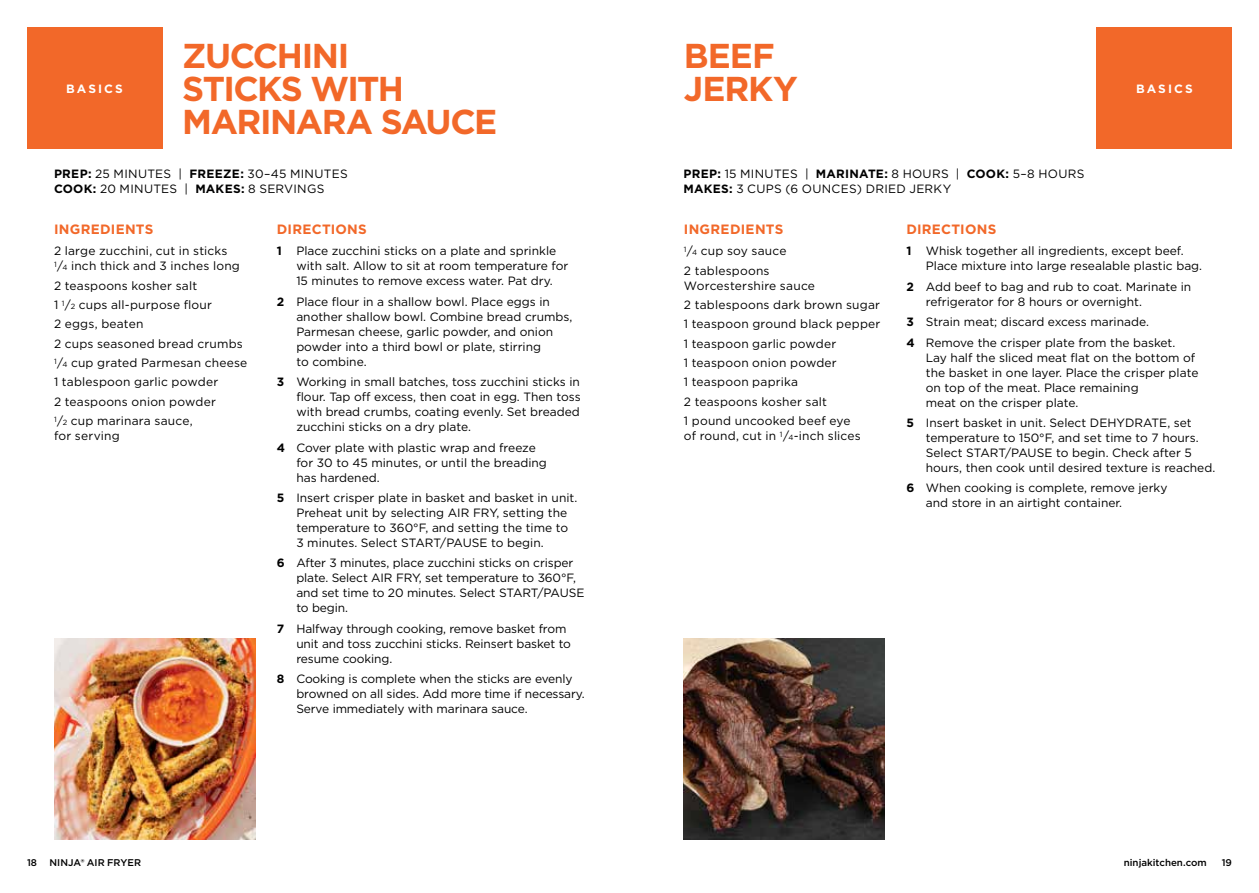
<style>
.page{position:relative;width:1259px;height:893px;background:#fff}
.page>*{position:absolute;margin:0;border:0;box-sizing:border-box;transform-origin:0 0}
.t1{font:700 34.5px/33px "Gotham";letter-spacing:-.045em;color:#f26829}
.t2{font:700 13.5px "Gotham";letter-spacing:.02em;color:#f26829}
.t3{font:12px/15px "Gotham";color:#000}
.t4{font:12px/15px "Gotham";letter-spacing:.025em;color:#000}
.t5{font:700 12px "Gotham";letter-spacing:.17em;color:#fff}
.t6{font:500 9.75px "Gotham";color:#000}
.s1{font-weight:700}
.s2{font-size:7.5px}
</style>
<div class="page">
<div style="left:1097px;top:27px;width:135px;height:121px;background:#f26829"></div>
<div style="left:27px;top:27px;width:135px;height:121px;background:#f26829"></div>
<img style="left:684px;top:638px;width:201px;height:201px">
<img style="left:54px;top:638px;width:201px;height:201px">
<h1 class="t1" style="left:182px;top:39px;width:316px">ZUCCHINI<br>STICKS WITH<br>MARINARA SAUCE</h1>
<p class="t4" style="left:54px;top:166px;width:295px"><span class="s1">PREP:</span> 25 MINUTES | <span class="s1">FREEZE:</span> 30–45 MINUTES<br><span class="s1">COOK:</span> 20 MINUTES | <span class="s1">MAKES:</span> 8 SERVINGS</p>
<p class="t5" style="left:66px;top:80px;width:58px">BASICS</p>
<p class="t2" style="left:54px;top:220px;width:101px">INGREDIENTS</p>
<p class="t3" style="left:54px;top:243px;width:187px">2 large zucchini, cut in sticks<br><sup>1</sup>/<span class="s2">4</span> inch thick and 3 inches long</p>
<p class="t3" style="left:54px;top:275px;width:195px;line-height:19.4px">2 teaspoons kosher salt<br>1 <sup>1</sup>/<span class="s2">2</span> cups all-purpose flour<br>2 eggs, beaten<br>2 cups seasoned bread crumbs<br><sup>1</sup>/<span class="s2">4</span> cup grated Parmesan cheese<br>1 tablespoon garlic powder<br>2 teaspoons onion powder<br><sup>1</sup>/<span class="s2">2</span> cup marinara sauce,</p>
<p class="t3" style="left:54px;top:428px;width:67px">for serving</p>
<p class="t2" style="left:277px;top:220px;width:91px">DIRECTIONS</p>
<p class="t3" style="left:296px;top:243px;width:274px;text-indent:-20px"><span class="s1">1</span> Place zucchini sticks on a plate and sprinkle with salt. Allow to sit at room temperature for<br>15 minutes to remove excess water. Pat dry.</p>
<p class="t3" style="left:296px;top:294px;width:278px;text-indent:-20px"><span class="s1">2</span> Place flour in a shallow bowl. Place eggs in another shallow bowl. Combine bread crumbs, Parmesan cheese, garlic powder, and onion powder into a third bowl or plate, stirring<br>to combine.</p>
<p class="t3" style="left:296px;top:374px;width:286px;text-align:justify;text-indent:-20px"><span class="s1">3</span> Working in small batches, toss zucchini sticks in flour. Tap off excess, then coat in egg. Then toss with bread crumbs, coating evenly. Set breaded zucchini sticks on a dry plate.</p>
<p class="t3" style="left:296px;top:440px;width:252px;text-indent:-20px"><span class="s1">4</span> Cover plate with plastic wrap and freeze for 30 to 45 minutes, or until the breading has hardened.</p>
<p class="t3" style="left:296px;top:490px;width:282px;text-indent:-20px"><span class="s1">5</span> Insert crisper plate in basket and basket in unit.<br>Preheat unit by selecting AIR FRY, setting the temperature to 360°F, and setting the time to 3 minutes. Select START/PAUSE to begin.</p>
<p class="t3" style="left:296px;top:555px;width:290px;text-indent:-20px"><span class="s1">6</span> After 3 minutes, place zucchini sticks on crisper plate. Select AIR FRY, set temperature to 360°F, and set time to 20 minutes. Select START/PAUSE to begin.</p>
<p class="t3" style="left:296px;top:621px;width:276px;text-indent:-20px"><span class="s1">7</span> Halfway through cooking, remove basket from unit and toss zucchini sticks. Reinsert basket to resume cooking.</p>
<p class="t3" style="left:296px;top:671px;width:290px;text-indent:-20px"><span class="s1">8</span> Cooking is complete when the sticks are evenly browned on all sides. Add more time if necessary.<br>Serve immediately with marinara sauce.</p>
<h1 class="t1" style="left:684px;top:39px;width:115px">BEEF<br>JERKY</h1>
<p class="t4" style="left:683px;top:166px;width:402px"><span class="s1">PREP:</span> 15 MINUTES | <span class="s1">MARINATE:</span> 8 HOURS | <span class="s1">COOK:</span> 5–8 HOURS<br><span class="s1">MAKES:</span> 3 CUPS (6 OUNCES) DRIED JERKY</p>
<p class="t5" style="left:1136px;top:80px;width:58px">BASICS</p>
<p class="t2" style="left:684px;top:220px;width:101px">INGREDIENTS</p>
<p class="t3" style="left:684px;top:241px;width:104px;line-height:19.4px"><sup>1</sup>/<span class="s2">4</span> cup soy sauce<br>2 tablespoons</p>
<p class="t3" style="left:684px;top:275px;width:198px;line-height:19.4px">Worcestershire sauce<br>2 tablespoons dark brown sugar<br>1 teaspoon ground black pepper<br>1 teaspoon garlic powder<br>1 teaspoon onion powder<br>1 teaspoon paprika<br>2 teaspoons kosher salt<br>1 pound uncooked beef eye</p>
<p class="t3" style="left:684px;top:428px;width:178px">of round, cut in <sup>1</sup>/<span class="s2">4</span>-inch slices</p>
<p class="t2" style="left:906px;top:220px;width:91px">DIRECTIONS</p>
<p class="t3" style="left:926px;top:243px;width:278px;text-indent:-20px"><span class="s1">1</span> Whisk together all ingredients, except beef.<br>Place mixture into large resealable plastic bag.</p>
<p class="t3" style="left:926px;top:279px;width:267px;text-indent:-20px"><span class="s1">2</span> Add beef to bag and rub to coat. Marinate in refrigerator for 8 hours or overnight.</p>
<p class="t3" style="left:906px;top:311px;width:270px;line-height:20.4px"><span class="s1">3</span> Strain meat; discard excess marinade.<br><span class="s1">4</span> Remove the crisper plate from the basket.</p>
<p class="t3" style="left:926px;top:350px;width:274px">Lay half the sliced meat flat on the bottom of the basket in one layer. Place the crisper plate on top of the meat. Place remaining<br>meat on the crisper plate.</p>
<p class="t3" style="left:926px;top:415px;width:291px;text-indent:-20px"><span class="s1">5</span> Insert basket in unit. Select DEHYDRATE, set temperature to 150°F, and set time to 7 hours.<br>Select START/PAUSE to begin. Check after 5 hours, then cook until desired texture is reached.</p>
<p class="t3" style="left:926px;top:480px;width:243px;text-indent:-20px"><span class="s1">6</span> When cooking is complete, remove jerky and store in an airtight container.</p>
<p class="t6" style="left:27px;top:856px;width:12px">18</p>
<p class="t6" style="left:50px;top:856px;width:93px">NINJA® AIR FRYER</p>
<p class="t6" style="left:1123px;top:856px;width:85px">ninjakitchen.com</p>
<p class="t6" style="left:1221px;top:856px;width:12px">19</p>
</div>
